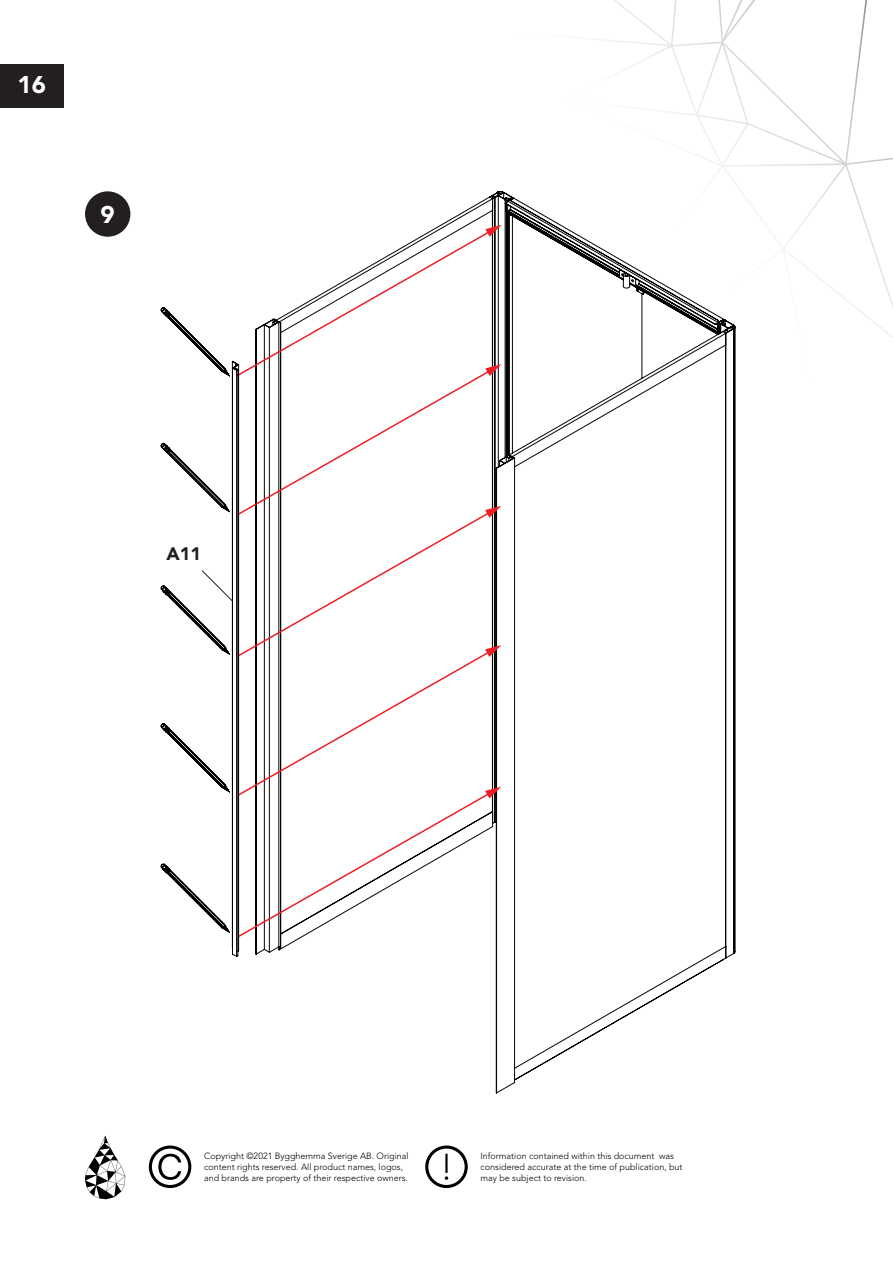
<style>
.page{position:relative;width:893px;height:1263px;background:#fff}
.page>*{position:absolute;margin:0;border:0;box-sizing:border-box;transform-origin:0 0}
.t1{font:900 24px "Avenir LT Std";color:#fff}
.t2{font:900 18px "Avenir LT Std";color:#231f20}
.t3{font:300 9px/10.8px "Avenir LT Std";color:#010104}
</style>
<div class="page">
<svg style="left:595px;top:0;width:298px;height:338px"></svg>
<div style="left:0;top:64px;width:64px;height:44px;background:#231f20"></div>
<svg style="left:425px;top:1145px;width:43px;height:43px"></svg>
<svg style="left:149px;top:1145px;width:42px;height:43px"></svg>
<svg style="left:85px;top:1135px;width:40px;height:64px"></svg>
<div style="left:85px;top:191px;width:45px;height:46px;background:#231f20;border-radius:50%"></div>
<svg style="left:440px;top:191px;width:296px;height:903px"></svg>
<svg style="left:160px;top:225px;width:342px;height:732px"></svg>
<h1 class="t1" style="left:18px;top:70px;width:30px">1 63</h1>
<h1 class="t1" style="left:101px;top:200px;width:16px">9</h1>
<h2 class="t2" style="left:167px;top:543px;width:36px">A11</h2>
<p class="t3" style="left:204px;top:1151px;width:206px">Copyright ©2021 Bygghemma Sverige AB. Original content rights reserved. All product names, logos, and brands are property of their respective owners.</p>
<p class="t3" style="left:480px;top:1151px;width:204px">Information contained within this document was considered accurate at the time of publication, but may be subject to revision.</p>
</div>
